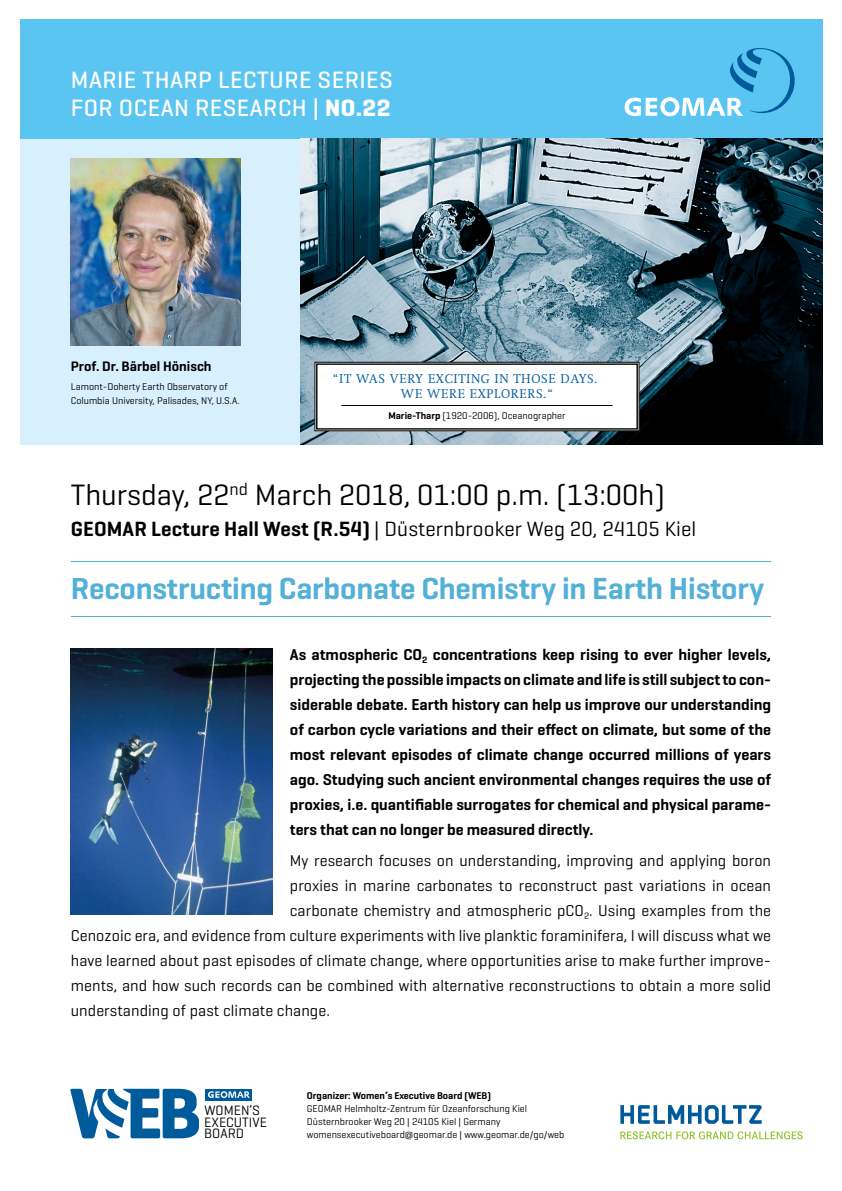
<style>
.page{position:relative;width:842px;height:1191px;background:#fff}
.page>*{position:absolute;margin:0;border:0;box-sizing:border-box;transform-origin:0 0}
.t1{font:600 31px "Geogrotesque";letter-spacing:-.005em;color:#53b0d7}
.t2{font:30px "Geogrotesque";color:#000}
.t3{font:500 24px/28.3px "Geogrotesque";letter-spacing:.02em;color:#fff}
.t4{font:21px "Geogrotesque";letter-spacing:.005em;color:#000}
.t5{font:16px "Geogrotesque";letter-spacing:.005em;color:#000}
.t6{font:600 16px/25px "Geogrotesque";color:#000;text-align:justify}
.t7{font:600 14px "Geogrotesque";color:#000}
.t8{font:13.8px/11.5px "Geogrotesque";color:#000}
.t9{font:300 13px/15px "Swift LT Std";letter-spacing:.05em;color:#005b9d}
.t10{font:10px/13px "Geogrotesque";color:#000}
.t11{font:600 10px "Geogrotesque";color:#000}
.s1{font-weight:700}
.s2{font-weight:600}
</style>
<div class="page">
<div style="left:20px;top:20px;width:802px;height:119px;background:#5bc5f2"></div>
<div style="left:20px;top:139px;width:281px;height:305px;background:#d8effd"></div>
<img style="left:301px;top:139px;width:521px;height:305px">
<svg style="left:625px;top:48px;width:170px;height:68px"></svg>
<svg style="left:314px;top:362px;width:325px;height:69px"></svg>
<div style="left:316px;top:363px;width:322px;height:66px;border:1px solid #000"></div>
<hr style="left:71px;top:561px;width:700px;height:1px;background:#53b0d7">
<hr style="left:71px;top:616px;width:700px;height:1px;background:#53b0d7">
<svg style="left:70px;top:1088px;width:129px;height:50px"></svg>
<div style="left:205px;top:1088px;width:47px;height:12px;background:#005b9d"></div>
<svg style="left:208px;top:1091px;width:42px;height:7px"></svg>
<img style="left:71px;top:159px;width:170px;height:186px">
<img style="left:71px;top:648px;width:202px;height:266px">
<svg style="left:620px;top:1131px;width:183px;height:8px"></svg>
<svg style="left:620px;top:1105px;width:142px;height:18px"></svg>
<h3 class="t3" style="left:71px;top:65px;width:323px">MARIE THARP LECTURE SERIES<br>FOR OCEAN RESEARCH | <span class="s1">NO.22</span></h3>
<p class="t7" style="left:71px;top:357px;width:142px">Prof. Dr. Bärbel Hönisch</p>
<p class="t10" style="left:71px;top:379px;width:170px;line-height:14px">Lamont-Doherty Earth Observatory of<br>Columbia University, Palisades, NY, U.S.A.</p>
<p class="t9" style="left:401px;top:371px;width:198px;text-indent:-68px">“IT WAS VERY EXCITING IN THOSE DAYS.<br>WE WERE EXPLORERS.“</p>
<p class="t10" style="left:388px;top:409px;width:179px"><span class="s2">Marie-Tharp</span> (1920-2006), Oceanographer</p>
<h2 class="t2" style="left:71px;top:475px;width:596px">Thursday, 22<sup>nd</sup> March 2018, 01:00 p.m. (13:00h)</h2>
<h3 class="t4" style="left:71px;top:515px;width:627px"><span class="s2">GEOMAR Lecture Hall West (R.54)</span> | Düsternbrooker Weg 20, 24105 Kiel</h3>
<h1 class="t1" style="left:71px;top:569px;width:695px">Reconstructing Carbonate Chemistry in Earth History</h1>
<p class="t6" style="left:290px;top:642px;width:483px">As atmospheric CO<sub>2</sub> concentrations keep rising to ever higher levels, projecting the possible impacts on climate and life is still subject to con&shy;siderable debate. Earth history can help us improve our understanding of carbon cycle variations and their effect on climate, but some of the most relevant episodes of climate change occurred millions of years ago. Studying such ancient environmental changes requires the use of proxies, i.e. quantifiable surrogates for chemical and physical parame&shy;ters that can no longer be measured directly.</p>
<p class="t5" style="left:290px;top:850px;width:483px">My research focuses on understanding, improving and applying boron</p>
<p class="t5" style="left:290px;top:875px;width:483px">proxies in marine carbonates to reconstruct past variations in ocean</p>
<p class="t5" style="left:290px;top:900px;width:483px">carbonate chemistry and atmospheric pCO<sub>2</sub>. Using examples from the</p>
<p class="t5" style="left:71px;top:925px;width:702px">Cenozoic era, and evidence from culture experiments with live planktic foraminifera, I will discuss what we</p>
<p class="t5" style="left:71px;top:950px;width:702px">have learned about past episodes of climate change, where opportunities arise to make further improve-</p>
<p class="t5" style="left:71px;top:975px;width:702px">ments, and how such records can be combined with alternative reconstructions to obtain a more solid</p>
<p class="t5" style="left:71px;top:1000px;width:261px">understanding of past climate change.</p>
<p class="t8" style="left:204px;top:1104px;width:64px">WOMEN’S<br>EXECUTIVE<br>BOARD</p>
<p class="t11" style="left:307px;top:1089px;width:186px">Organizer: Women‘s Executive Board (WEB)</p>
<p class="t10" style="left:307px;top:1101px;width:259px">GEOMAR Helmholtz-Zentrum für Ozeanforschung Kiel<br>Düsternbrooker Weg 20 | 24105 Kiel | Germany womensexecutiveboard@geomar.de | www.geomar.de/go/web</p>
</div>
